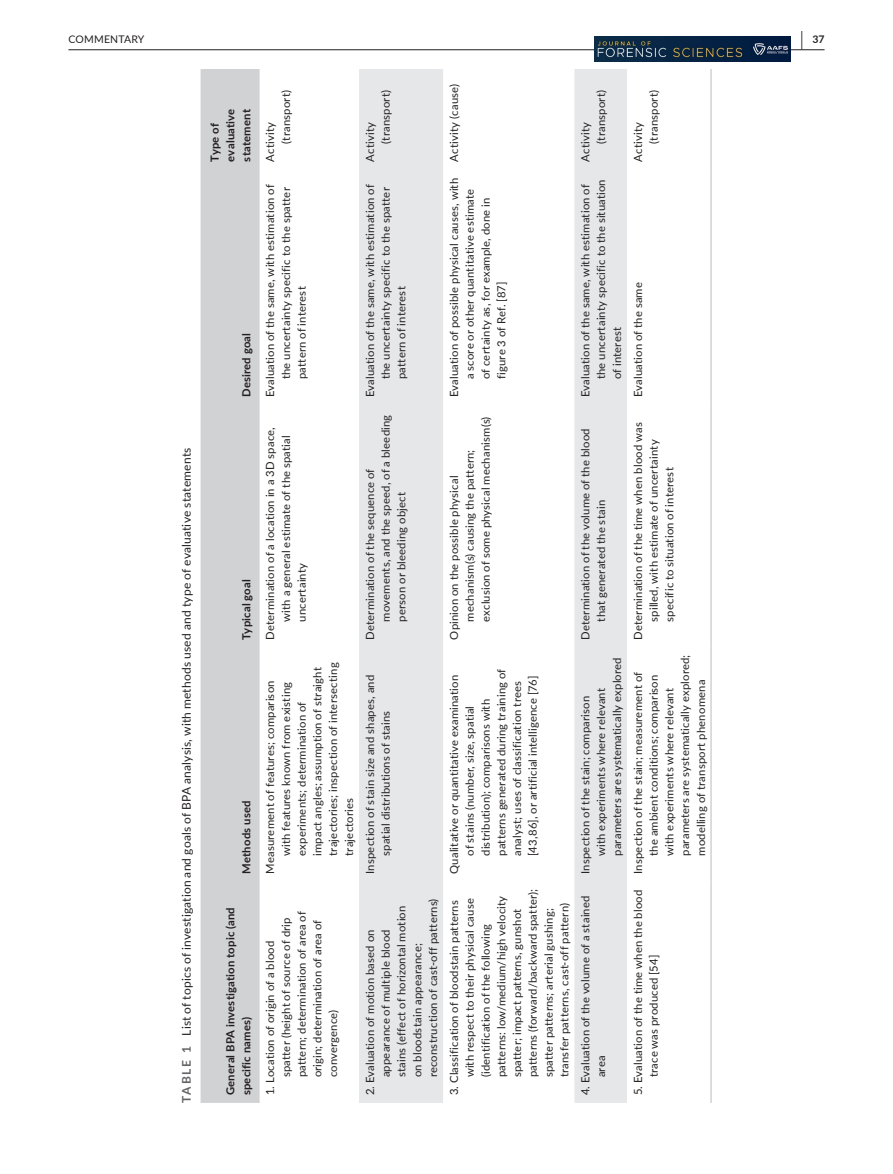
<style>
.page{position:relative;width:893px;height:1174px;background:#fff}
.page>*{position:absolute;margin:0;border:0;box-sizing:border-box;transform-origin:0 0}
.t1{font:12px "Lato";letter-spacing:.015em;color:#231f20}
.t2{font:11.25px/15.8px "Lato";letter-spacing:.015em;color:#231f20}
.t3{font:700 11.25px/15.8px "Lato";letter-spacing:.02em;color:#231f20}
.t4{font:10.5px "Lato";letter-spacing:.02em;color:#231f20}
.t5{font:700 10.5px "Lato";color:#231f20}
.s1{font-size:19.5px}
.s2{font-weight:700;color:#636366}
</style>
<div class="page">
<hr style="left:68px;top:49px;width:756px;height:1px;background:#231f20">
<img style="left:594px;top:36px;width:197px;height:26px">
<div style="left:201px;top:69px;width:59px;height:1034px;background:#d1d2d4"></div>
<svg style="left:359px;top:69px;width:268px;height:1034px;fill:#e6e7e9"></svg>
<hr style="left:710px;top:881px;width:2px;height:221px;background:#d1d2d4">
<hr style="left:710px;top:647px;width:2px;height:234px;background:#d1d2d4">
<hr style="left:710px;top:405px;width:2px;height:242px;background:#d1d2d4">
<hr style="left:710px;top:169px;width:2px;height:236px;background:#d1d2d4">
<hr style="left:710px;top:69px;width:2px;height:100px;background:#d1d2d4">
<p class="t4" style="left:68px;top:31px;width:78px">COMMENTARY</p>
<p class="t5" style="left:801px;top:31px;width:25px"><span class="s1">|</span> 37</p>
<p class="t1" style="left:178px;top:1102px;width:657px;rotate:-90deg"><span class="s2">TABLE 1</span> List of topics of investigation and goals of BPA analysis, with methods used and type of evaluative statements</p>
<p class="t3" style="left:206px;top:162px;width:54px;rotate:-90deg">Type of evaluative statement</p>
<p class="t3" style="left:238px;top:397px;width:66px;rotate:-90deg">Desired goal</p>
<p class="t3" style="left:238px;top:639px;width:62px;rotate:-90deg">Typical goal</p>
<p class="t3" style="left:238px;top:874px;width:75px;rotate:-90deg">Methods used</p>
<p class="t3" style="left:222px;top:1095px;width:190px;rotate:-90deg">General BPA investigation topic (and specific names)</p>
<p class="t2" style="left:262px;top:144px;width:55px;text-indent:-18px;rotate:-90deg">Activity (transport)</p>
<p class="t2" style="left:262px;top:379px;width:196px;text-indent:-18px;rotate:-90deg">Evaluation of the same, with estimation of the uncertainty specific to the spatter pattern of interest</p>
<p class="t2" style="left:262px;top:621px;width:196px;text-indent:-18px;rotate:-90deg">Determination of a location in a 3D space, with a general estimate of the spatial uncertainty</p>
<p class="t2" style="left:262px;top:856px;width:195px;text-indent:-18px;rotate:-90deg">Measurement of features; comparison with features known from existing experiments; determination of<br>impact angles; assumption of straight trajectories; inspection of intersecting trajectories</p>
<p class="t2" style="left:262px;top:1077px;width:168px;text-indent:-18px;rotate:-90deg">1. Location of origin of a blood spatter (height of source of drip pattern; determination of area of origin; determination of area of convergence)</p>
<p class="t2" style="left:362px;top:144px;width:55px;text-indent:-18px;rotate:-90deg">Activity (transport)</p>
<p class="t2" style="left:362px;top:379px;width:196px;text-indent:-18px;rotate:-90deg">Evaluation of the same, with estimation of the uncertainty specific to the spatter pattern of interest</p>
<p class="t2" style="left:362px;top:621px;width:208px;text-indent:-18px;rotate:-90deg">Determination of the sequence of movements, and the speed, of a bleeding person or bleeding object</p>
<p class="t2" style="left:446px;top:162px;width:79px;rotate:-90deg">Activity (cause)</p>
<p class="t2" style="left:446px;top:379px;width:203px;text-indent:-18px;rotate:-90deg">Evaluation of possible physical causes, with a score or other quantitative estimate of certainty as, for example, done in figure 3 of Ref. [87]</p>
<p class="t2" style="left:446px;top:621px;width:207px;text-indent:-18px;rotate:-90deg">Opinion on the possible physical mechanism(s) causing the pattern; exclusion of some physical mechanism(s)</p>
<p class="t2" style="left:362px;top:856px;width:183px;text-indent:-18px;rotate:-90deg">Inspection of stain size and shapes, and spatial distributions of stains</p>
<p class="t2" style="left:362px;top:1077px;width:180px;text-indent:-18px;rotate:-90deg">2. Evaluation of motion based on appearance of multiple blood stains (effect of horizontal motion on bloodstain appearance; reconstruction of cast-off patterns)</p>
<p class="t2" style="left:446px;top:856px;width:189px;text-indent:-18px;rotate:-90deg">Qualitative or quantitative examination of stains (number, size, spatial distribution); comparisons with patterns generated during training of analyst; uses of classification trees [43,86], or artificial intelligence [76]</p>
<p class="t2" style="left:446px;top:1077px;width:190px;text-indent:-18px;rotate:-90deg">3. Classification of bloodstain patterns with respect to their physical cause (identification of the following patterns: low/medium/high velocity spatter; impact patterns, gunshot patterns (forward/backward spatter); spatter patterns; arterial gushing; transfer patterns, cast-off pattern)</p>
<p class="t2" style="left:577px;top:144px;width:55px;text-indent:-18px;rotate:-90deg">Activity (transport)</p>
<p class="t2" style="left:577px;top:379px;width:201px;text-indent:-18px;rotate:-90deg">Evaluation of the same, with estimation of the uncertainty specific to the situation of interest</p>
<p class="t2" style="left:577px;top:621px;width:195px;text-indent:-18px;rotate:-90deg">Determination of the volume of the blood that generated the stain</p>
<p class="t2" style="left:577px;top:856px;width:200px;text-indent:-18px;rotate:-90deg">Inspection of the stain; comparison<br>with experiments where relevant parameters are systematically explored</p>
<p class="t2" style="left:577px;top:1077px;width:183px;text-indent:-18px;rotate:-90deg">4. Evaluation of the volume of a stained area</p>
<p class="t2" style="left:630px;top:144px;width:55px;text-indent:-18px;rotate:-90deg">Activity (transport)</p>
<p class="t2" style="left:630px;top:397px;width:117px;rotate:-90deg">Evaluation of the same</p>
<p class="t2" style="left:630px;top:621px;width:201px;text-indent:-18px;rotate:-90deg">Determination of the time when blood was spilled, with estimate of uncertainty specific to situation of interest</p>
<p class="t2" style="left:630px;top:856px;width:203px;text-indent:-18px;rotate:-90deg">Inspection of the stain; measurement of the ambient conditions; comparison with experiments where relevant parameters are systematically explored; modelling of transport phenomena</p>
<p class="t2" style="left:630px;top:1077px;width:189px;text-indent:-18px;rotate:-90deg">5. Evaluation of the time when the blood trace was produced [54]</p>
</div>
